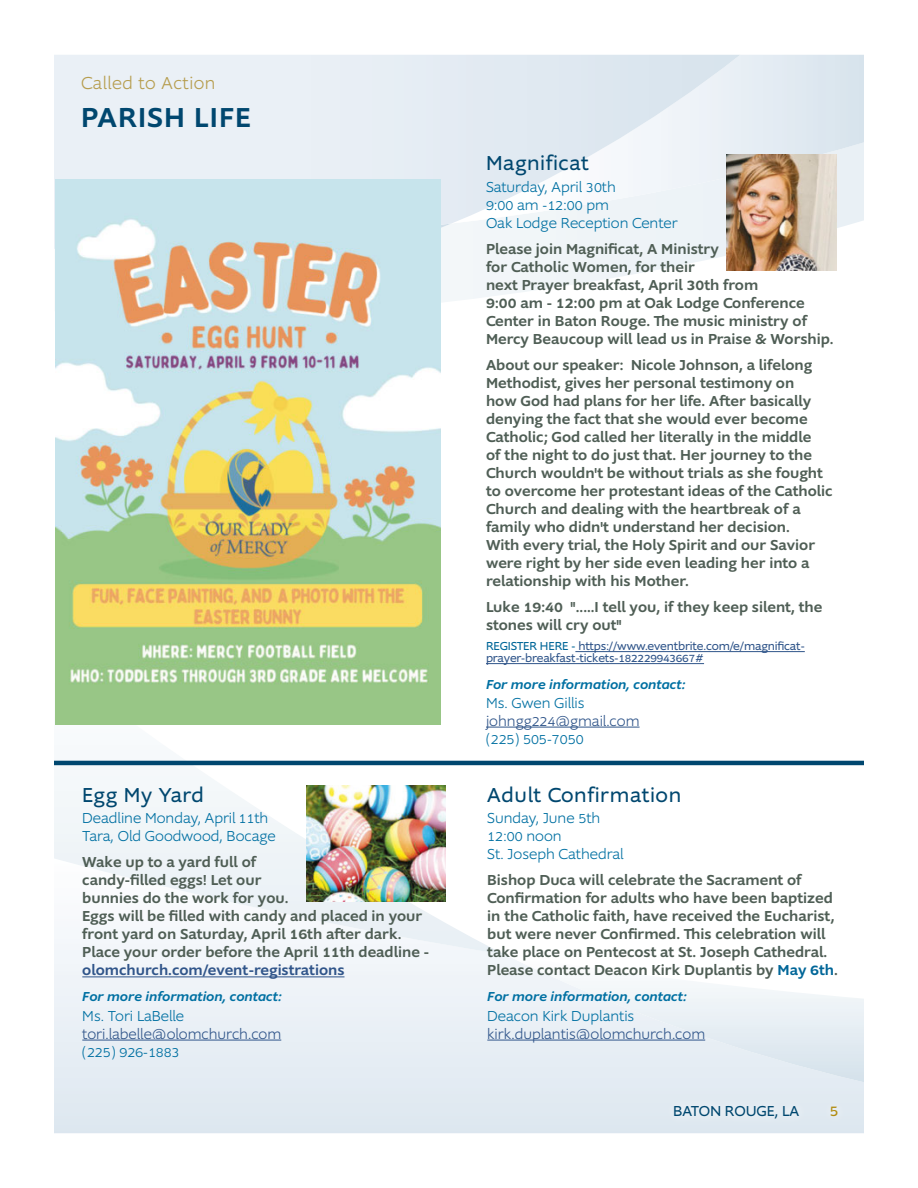
<style>
.page{position:relative;width:918px;height:1188px;background:#fff}
.page>*{position:absolute;margin:0;border:0;box-sizing:border-box;transform-origin:0 0}
.page_header{font:500 28.5px "Supra";letter-spacing:.04em;color:#00476f}
.t1{font:21px "Supra";letter-spacing:.03em;color:#00476f}
.called_to{font:300 18px "Supra";letter-spacing:.03em;color:#b69d4e}
.page_numbers{font:15.75px "Supra";color:#b18c11}
.body{font:500 15px/18px "Supra";color:#4f5e55}
.contact{font:300 15px/18px "Supra";color:#0070a2}
.contact-2{font:300 15px/18px "Supra";color:#30558a}
.page_numbers-2{font:15px "Supra";color:#00476f}
.contact_title{font:italic 500 13.5px "Supra";color:#0070a2}
.body-2{font:12px/12px "Supra";letter-spacing:-.01em;color:#30558a}
.s1{font-size:15.75px}
.s2{color:#30558a}
.s3{color:#006698}
.s4{font-size:15.75px;color:#006698}
.s5{color:#0070a2}
</style>
<div class="page">
<svg style="left:54px;top:955px;width:810px;height:178px"></svg>
<svg style="left:505px;top:955px;width:359px;height:127px"></svg>
<svg style="left:54px;top:664px;width:451px;height:291px"></svg>
<svg style="left:451px;top:224px;width:399px;height:77px"></svg>
<svg style="left:740px;top:55px;width:124px;height:169px"></svg>
<svg style="left:54px;top:55px;width:686px;height:194px"></svg>
<div style="left:666px;top:1097px;width:180px;height:30px;background:#e1eaf1"></div>
<hr style="left:575px;top:651px;width:230px;height:1px;background:#30558a">
<hr style="left:486px;top:663px;width:218px;height:1px;background:#30558a">
<hr style="left:486px;top:727px;width:154px;height:1px;background:#30558a">
<img style="left:727px;top:154px;width:110px;height:116px">
<hr style="left:54px;top:761px;width:810px;height:4px;background:#00476f">
<img style="left:307px;top:786px;width:139px;height:115px">
<hr style="left:82px;top:977px;width:263px;height:1px;background:#30558a">
<hr style="left:82px;top:1040px;width:199px;height:1px;background:#30558a">
<hr style="left:487px;top:1040px;width:218px;height:1px;background:#30558a">
<img style="left:55px;top:179px;width:386px;height:545px">
<p class="called_to" style="left:81px;top:71px;width:136px">Called to Action</p>
<p class="page_header" style="left:81px;top:98px;width:172px">PARISH LIFE</p>
<p class="t1" style="left:82px;top:781px;width:123px">Egg My Yard</p>
<p class="contact" style="left:82px;top:809px;width:195px">Deadline Monday, April 11th<br>Tara, Old Goodwood, Bocage</p>
<p class="body" style="left:82px;top:853px;width:348px">Wake up to a yard full of<br>candy-filled eggs! Let our<br>bunnies do the work for you.<br>Eggs will be filled with candy and placed in your front yard on Saturday, April <span class="s1">16</span>th after dark.<br>Place your order before the April <span class="s1">11</span>th deadline - <span class="s2">olomchurch.com/event-registrations</span></p>
<p class="contact_title" style="left:82px;top:988px;width:201px">For more information, contact:</p>
<p class="contact" style="left:82px;top:1007px;width:200px">Ms. Tori LaBelle <span class="s2">tori.labelle@olomchurch.com </span>(225) 926-1883</p>
<p class="t1" style="left:486px;top:150px;width:104px">Magnificat</p>
<p class="contact" style="left:486px;top:178px;width:193px">Saturday, April 30th<br>9:00 am -12:00 pm<br>Oak Lodge Reception Center</p>
<p class="body" style="left:486px;top:240px;width:349px">Please join Magnificat, A Ministry<br>for Catholic Women, for their<br>next Prayer breakfast, April <span class="s1">30</span>th from<br><span class="s1">9</span>:<span class="s1">00</span> am - <span class="s1">12</span>:<span class="s1">00</span> pm at Oak Lodge Conference Center in Baton Rouge. The music ministry of Mercy Beaucoup will lead us in Praise &amp; Worship.</p>
<p class="body" style="left:486px;top:356px;width:348px">About our speaker: Nicole Johnson, a lifelong Methodist, gives her personal testimony on<br>how God had plans for her life. After basically denying the fact that she would ever become Catholic; God called her literally in the middle<br>of the night to do just that. Her journey to the Church wouldn't be without trials as she fought to overcome her protestant ideas of the Catholic Church and dealing with the heartbreak of a family who didn't understand her decision.<br>With every trial, the Holy Spirit and our Savior were right by her side even leading her into a relationship with his Mother.</p>
<p class="body" style="left:486px;top:598px;width:338px">Luke <span class="s1">19</span>:<span class="s1">40</span> ".....I tell you, if they keep silent, the stones will cry out"</p>
<p class="body-2" style="left:486px;top:640px;width:320px"><span class="s3">REGISTER HERE -</span> https://www.eventbrite.com/e/magnificat&shy;prayer-breakfast-tickets-182229943667#</p>
<p class="contact_title" style="left:486px;top:675px;width:201px">For more information, contact:</p>
<p class="contact" style="left:486px;top:694px;width:155px">Ms. Gwen Gillis <span class="s2">johngg224@gmail.com </span>(225) 505-7050</p>
<p class="t1" style="left:487px;top:781px;width:195px">Adult Confirmation</p>
<p class="contact" style="left:487px;top:809px;width:138px">Sunday, June 5th<br>12:00 noon<br>St. Joseph Cathedral</p>
<p class="body" style="left:487px;top:871px;width:352px">Bishop Duca will celebrate the Sacrament of Confirmation for adults who have been baptized in the Catholic faith, have received the Eucharist, but were never Confirmed. This celebration will take place on Pentecost at St. Joseph Cathedral.<br>Please contact Deacon Kirk Duplantis by <span class="s3">May</span> <span class="s4">6</span><span class="s3">th</span>.</p>
<p class="contact_title" style="left:487px;top:988px;width:201px">For more information, contact:</p>
<p class="contact-2" style="left:487px;top:1007px;width:219px"><span class="s5">Deacon Kirk Duplantis </span>kirk.duplantis@olomchurch.com</p>
<p class="page_numbers-2" style="left:673px;top:1101px;width:128px">BATON ROUGE, LA</p>
<p class="page_numbers" style="left:830px;top:1101px;width:10px">5</p>
</div>
